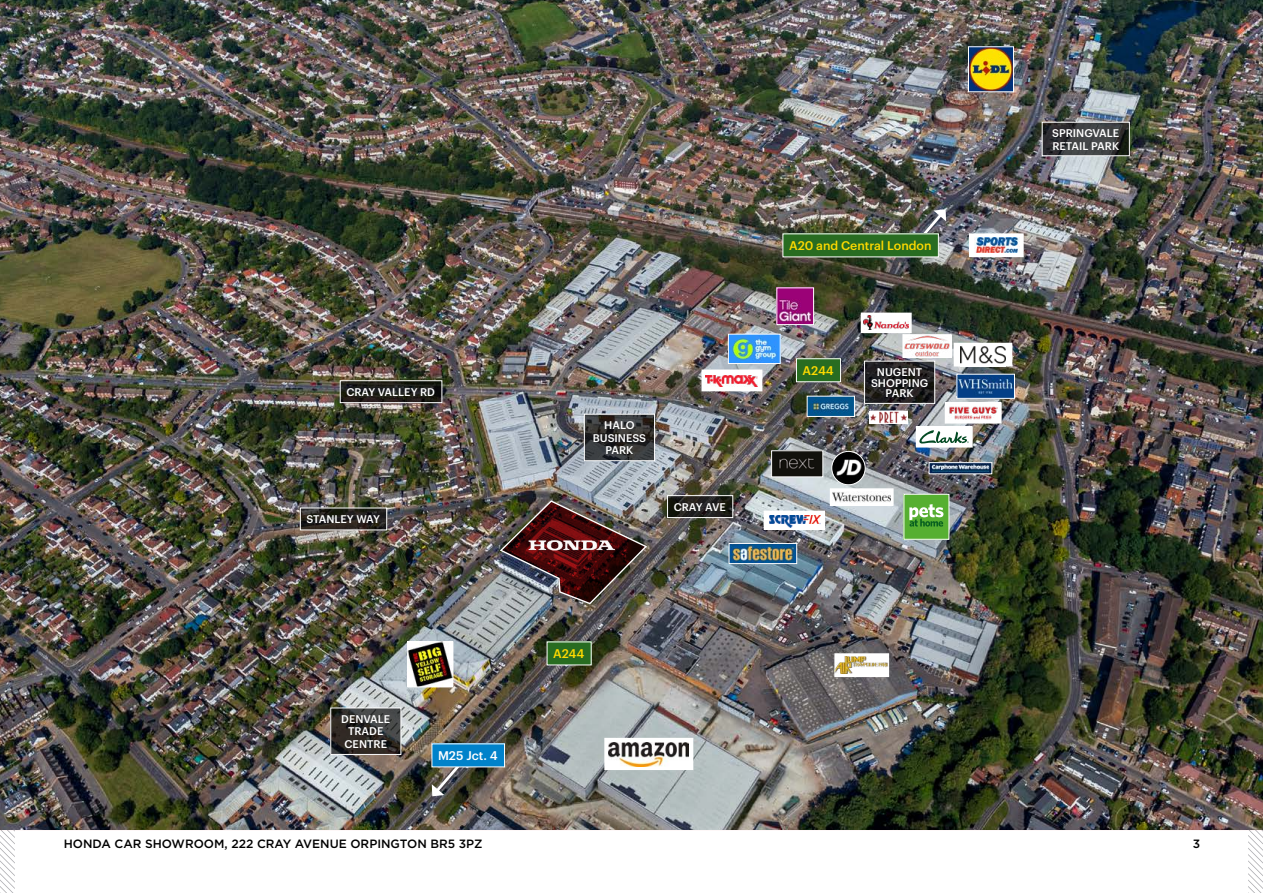
<style>
.page{position:relative;width:1263px;height:893px;background:#fff}
.page>*{position:absolute;margin:0;border:0;box-sizing:border-box;transform-origin:0 0}
.t1{font:500 12.3px "Graphik";color:#ffda00}
.t2{font:500 12.3px "Graphik";color:#fff}
.t3{font:500 12px "Gotham";color:#000}
.t4{font:500 10.95px/12.3px "Graphik";color:#fff;text-align:center}
</style>
<div class="page">
<hr style="left:0;top:829px;width:1263px;height:1px;background:#e30613">
<svg style="left:0;top:829px;width:15px;height:64px"></svg>
<svg style="left:1248px;top:829px;width:15px;height:64px"></svg>
<img style="left:0;top:0;width:1263px;height:829px">
<img style="left:773px;top:452px;width:48px;height:23px">
<div style="left:904px;top:494px;width:45px;height:45px;background:#56af31"></div>
<svg style="left:909px;top:504px;width:34px;height:23px"></svg>
<div style="left:903px;top:494px;width:46px;height:46px;border:1px solid #fff"></div>
<div style="left:702px;top:370px;width:60px;height:21px;background:#fff"></div>
<img style="left:706px;top:375px;width:51px;height:12px">
<img style="left:730px;top:336px;width:48px;height:26px">
<div style="left:728px;top:334px;width:52px;height:30px;border:1px solid #fff"></div>
<div style="left:861px;top:313px;width:50px;height:20px;background:#fff"></div>
<img style="left:864px;top:315px;width:45px;height:15px">
<div style="left:954px;top:343px;width:58px;height:23px;background:#fff"></div>
<img style="left:960px;top:346px;width:45px;height:18px">
<div style="left:957px;top:374px;width:57px;height:24px;background:#033f85"></div>
<img style="left:958px;top:377px;width:55px;height:17px">
<div style="left:956px;top:374px;width:59px;height:25px;border:1px solid #fff"></div>
<div style="left:830px;top:489px;width:63px;height:16px;background:#fff"></div>
<img style="left:833px;top:492px;width:57px;height:10px">
<div style="left:830px;top:488px;width:63px;height:18px;border:1px solid #fff"></div>
<div style="left:916px;top:427px;width:56px;height:20px;background:#fff"></div>
<svg style="left:919px;top:430px;width:50px;height:14px"></svg>
<img style="left:931px;top:464px;width:59px;height:8px">
<div style="left:929px;top:462px;width:63px;height:12px;border:1px solid #fff"></div>
<img style="left:410px;top:644px;width:41px;height:41px">
<div style="left:408px;top:642px;width:45px;height:45px;border:1px solid #fff"></div>
<div style="left:796px;top:359px;width:44px;height:23px;background:#286c21"></div>
<div style="left:796px;top:358px;width:45px;height:24px;border:1px solid #fff"></div>
<div style="left:547px;top:642px;width:44px;height:23px;background:#286c21"></div>
<svg style="left:432px;top:767px;width:34px;height:29px"></svg>
<div style="left:432px;top:744px;width:72px;height:23px;background:#0082ca"></div>
<svg style="left:912px;top:209px;width:34px;height:39px"></svg>
<div style="left:783px;top:234px;width:155px;height:23px;background:#286c21"></div>
<svg style="left:342px;top:382px;width:98px;height:19px;background:#1c1c18"></svg>
<div style="left:340px;top:380px;width:102px;height:23px;border:1px solid #fff"></div>
<svg style="left:669px;top:497px;width:62px;height:19px"></svg>
<div style="left:667px;top:495px;width:66px;height:23px;border:1px solid #fff"></div>
<svg style="left:302px;top:510px;width:83px;height:18px"></svg>
<div style="left:969px;top:234px;width:54px;height:23px;background:#fff"></div>
<img style="left:974px;top:238px;width:45px;height:15px">
<svg style="left:866px;top:363px;width:67px;height:39px;background:#1e1d1e"></svg>
<div style="left:864px;top:361px;width:71px;height:43px;border:1px solid #fff"></div>
<img style="left:499px;top:499px;width:149px;height:106px">
<img style="left:526px;top:536px;width:91px;height:18px">
<svg style="left:766px;top:513px;width:57px;height:15px"></svg>
<img style="left:769px;top:516px;width:51px;height:12px">
<div style="left:945px;top:403px;width:56px;height:20px;background:#fff"></div>
<img style="left:949px;top:406px;width:49px;height:13px">
<img style="left:832px;top:451px;width:33px;height:34px;border-radius:17px">
<div style="left:831px;top:451px;width:34px;height:34px;border:1px solid #fff;border-radius:50%"></div>
<img style="left:809px;top:398px;width:44px;height:17px">
<div style="left:807px;top:396px;width:48px;height:21px;border:1px solid #fff"></div>
<img style="left:872px;top:413px;width:34px;height:9px">
<div style="left:870px;top:411px;width:38px;height:13px;border:1px solid #fff"></div>
<svg style="left:904px;top:336px;width:1px;height:20px"></svg>
<img style="left:905px;top:336px;width:44px;height:20px">
<div style="left:902px;top:334px;width:49px;height:24px;border:1px solid #fff"></div>
<svg style="left:332px;top:710px;width:67px;height:43px;background:#302e2c"></svg>
<div style="left:330px;top:708px;width:71px;height:47px;border:1px solid #fff"></div>
<svg style="left:1044px;top:124px;width:84px;height:30px;background:#353738"></svg>
<div style="left:1042px;top:122px;width:88px;height:34px;border:1px solid #fff"></div>
<svg style="left:586px;top:416px;width:67px;height:43px;background:#303030"></svg>
<div style="left:584px;top:414px;width:71px;height:47px;border:1px solid #fff"></div>
<div style="left:605px;top:738px;width:88px;height:31px;background:#fff"></div>
<img style="left:608px;top:742px;width:80px;height:24px">
<img style="left:970px;top:48px;width:42px;height:42px">
<div style="left:968px;top:46px;width:46px;height:46px;border:1px solid #fff"></div>
<img style="left:778px;top:290px;width:34px;height:33px">
<div style="left:776px;top:288px;width:38px;height:37px;border:1px solid #fff"></div>
<div style="left:835px;top:654px;width:54px;height:23px;background:#fff"></div>
<img style="left:836px;top:656px;width:51px;height:18px">
<div style="left:834px;top:653px;width:55px;height:24px;border:1px solid #fff"></div>
<img style="left:731px;top:545px;width:64px;height:17px">
<div style="left:729px;top:543px;width:68px;height:21px;border:1px solid #fff"></div>
<p class="t4" style="left:346px;top:385px;width:90px">CRAY VALLEY RD</p>
<p class="t4" style="left:306px;top:512px;width:75px">STANLEY WAY</p>
<p class="t4" style="left:341px;top:712px;width:51px">DENVALE<br>TRADE<br>CENTRE</p>
<p class="t2" style="left:438px;top:746px;width:61px">M25 Jct. 4</p>
<p class="t4" style="left:593px;top:418px;width:55px">HALO<br>BUSINESS<br>PARK</p>
<p class="t4" style="left:674px;top:500px;width:54px">CRAY AVE</p>
<p class="t1" style="left:553px;top:644px;width:33px">A244</p>
<p class="t1" style="left:789px;top:236px;width:144px">A20 and Central London</p>
<p class="t1" style="left:802px;top:361px;width:33px">A244</p>
<p class="t4" style="left:871px;top:366px;width:59px;line-height:10.5px">NUGENT<br>SHOPPING<br>PARK</p>
<p class="t4" style="left:1052px;top:126px;width:69px;text-align:left">SPRINGVALE<br>RETAIL PARK</p>
<p class="t3" style="left:64px;top:837px;width:420px">HONDA CAR SHOWROOM, 222 CRAY AVENUE ORPINGTON BR5 3PZ</p>
<p class="t3" style="left:1193px;top:837px;width:9px">3</p>
</div>
